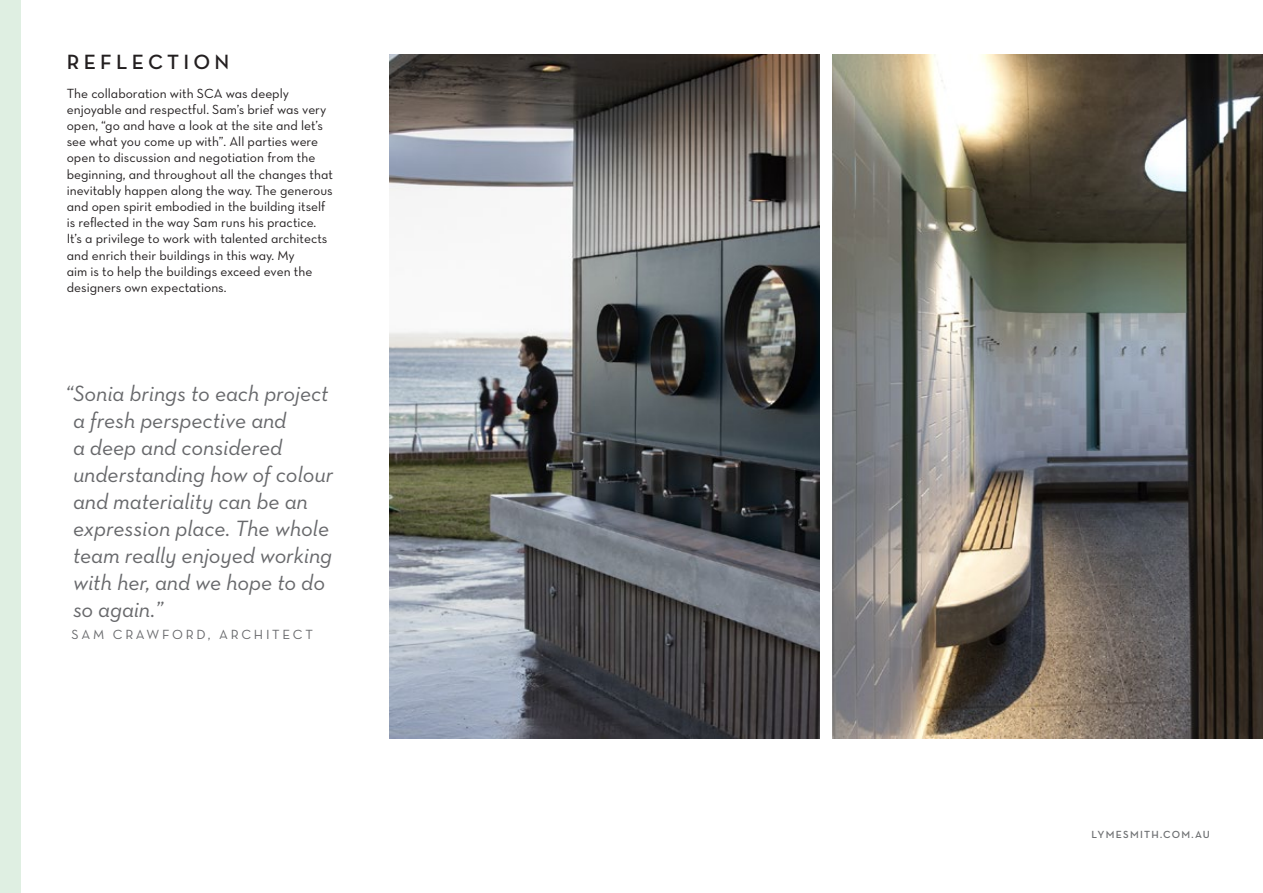
<style>
.page{position:relative;width:1263px;height:893px;background:#fff}
.page>*{position:absolute;margin:0;border:0;box-sizing:border-box;transform-origin:0 0}
.t1{font:italic 22.5px/27px "Neutraface Text";letter-spacing:-.005em;color:#67686b}
.t2{font:600 21px "Neutra Text TF";letter-spacing:.2em;color:#231f20}
.t3{font:13.5px/16.2px "Neutraface Text Book Alt";color:#231f20}
.t4{font:13.5px "Neutraface Text Book Alt";letter-spacing:.2em;color:#67686b}
.t5{font:600 10.5px "Neutra Text TF";letter-spacing:.12em;color:#6d6f71}
</style>
<div class="page">
<img style="left:832px;top:54px;width:431px;height:685px">
<img style="left:389px;top:54px;width:431px;height:685px">
<div style="left:0;top:0;width:21px;height:893px;background:#dfefe2"></div>
<h2 class="t2" style="left:67px;top:49px;width:164px">REFLECTION</h2>
<p class="t3" style="left:67px;top:85px;width:268px">The collaboration with SCA was deeply enjoyable and respectful. Sam’s brief was very open, “go and have a look at the site and let’s see what you come up with”. All parties were open to discussion and negotiation from the beginning, and throughout all the changes that inevitably happen along the way. The generous and open spirit embodied in the building itself is reflected in the way Sam runs his practice.<br>It’s a privilege to work with talented architects and enrich their buildings in this way. My<br>aim is to help the buildings exceed even the designers own expectations.</p>
<h1 class="t1" style="left:73px;top:379px;width:261px;text-indent:-8px">“Sonia brings to each project a fresh perspective and<br>a deep and considered understanding how of colour and materiality can be an expression place. The whole team really enjoyed working with her, and we hope to do so again.”</h1>
<p class="t4" style="left:72px;top:626px;width:243px">SAM CRAWFORD, ARCHITECT</p>
<p class="t5" style="left:1091px;top:828px;width:120px">LYMESMITH.COM.AU</p>
</div>
